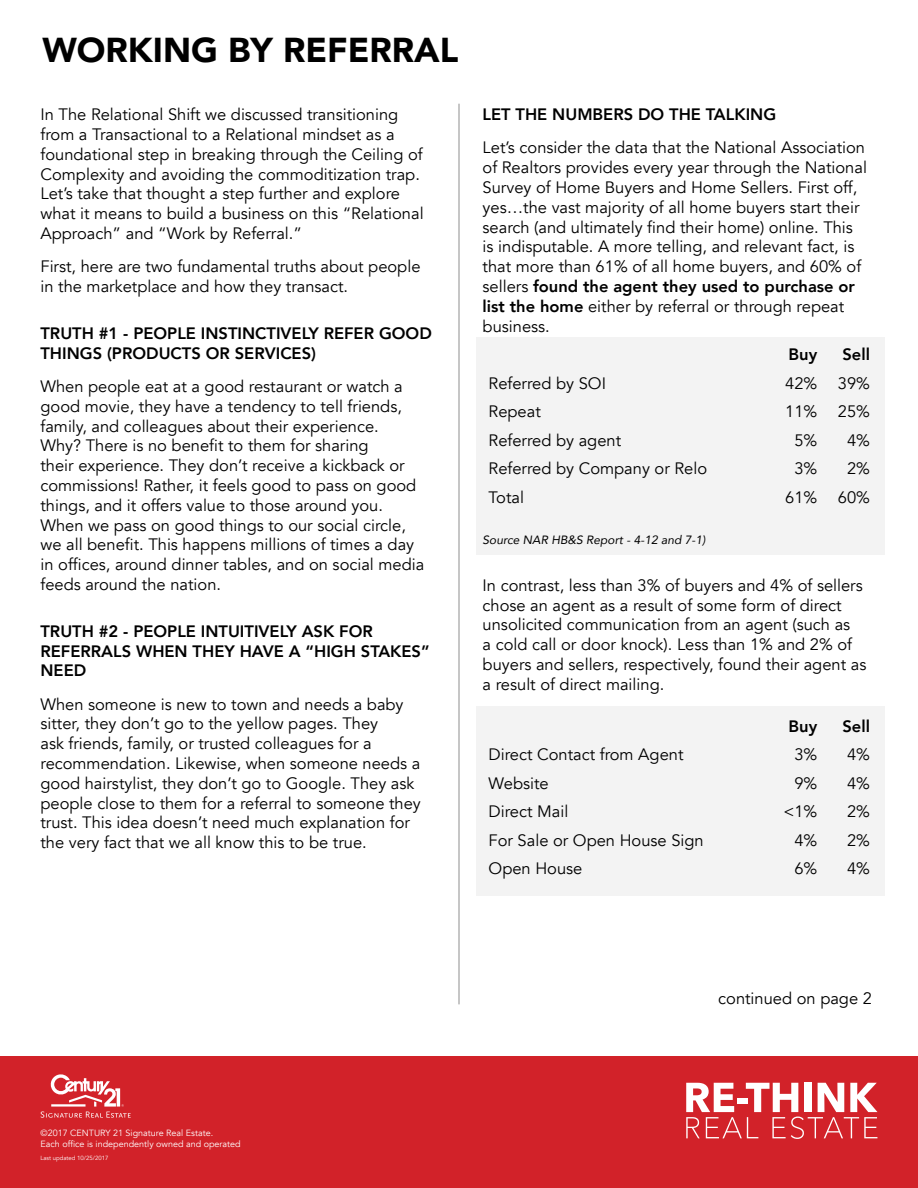
<style>
.page{position:relative;width:918px;height:1188px;background:#fff}
.page>*{position:absolute;margin:0;border:0;box-sizing:border-box;transform-origin:0 0}
.t1{font:900 34.5px "Avenir";color:#000}
.t2{font:16.5px/19.8px "Avenir";color:#000}
.t3{font:800 16.5px/19.8px "Avenir";color:#000}
.t4{font:italic 12px "Avenir";color:#000}
.t5{font:9px/10.8px "Avenir";color:#fff}
.t6{font:6px "Avenir";color:#fff}
.s1{font-weight:800}
</style>
<div class="page">
<div style="left:0;top:1056px;width:918px;height:132px;background:#d22229"></div>
<svg style="left:41px;top:1074px;width:90px;height:44px"></svg>
<svg style="left:686px;top:1083px;width:192px;height:56px"></svg>
<div style="left:476px;top:337px;width:408px;height:217px;background:#f3f3f3"></div>
<div style="left:476px;top:707px;width:408px;height:189px;background:#f3f3f3"></div>
<hr style="left:458px;top:104px;width:2px;height:900px;background:#000">
<h1 class="t1" style="left:42px;top:20px;width:417px">WORKING BY REFERRAL</h1>
<p class="t2" style="left:40px;top:105px;width:385px">In The Relational Shift we discussed transitioning from a Transactional to a Relational mindset as a foundational step in breaking through the Ceiling of Complexity and avoiding the commoditization trap.<br>Let’s take that thought a step further and explore what it means to build a business on this “Relational Approach” and “Work by Referral.”</p>
<p class="t2" style="left:40px;top:257px;width:382px">First, here are two fundamental truths about people in the marketplace and how they transact.</p>
<p class="t3" style="left:40px;top:323px;width:393px">TRUTH #1 - PEOPLE INSTINCTIVELY REFER GOOD<br>THINGS (PRODUCTS OR SERVICES)</p>
<p class="t2" style="left:40px;top:377px;width:385px">When people eat at a good restaurant or watch a good movie, they have a tendency to tell friends, family, and colleagues about their experience.<br>Why? There is no benefit to them for sharing<br>their experience. They don’t receive a kickback or commissions! Rather, it feels good to pass on good things, and it offers value to those around you.<br>When we pass on good things to our social circle, we all benefit. This happens millions of times a day in offices, around dinner tables, and on social media feeds around the nation.</p>
<p class="t3" style="left:40px;top:621px;width:391px">TRUTH #2 - PEOPLE INTUITIVELY ASK FOR<br>REFERRALS WHEN THEY HAVE A “HIGH STAKES”<br>NEED</p>
<p class="t2" style="left:40px;top:694px;width:382px">When someone is new to town and needs a baby sitter, they don’t go to the yellow pages. They<br>ask friends, family, or trusted colleagues for a recommendation. Likewise, when someone needs a good hairstylist, they don’t go to Google. They ask people close to them for a referral to someone they trust. This idea doesn’t need much explanation for the very fact that we all know this to be true.</p>
<p class="t3" style="left:483px;top:105px;width:295px">LET THE NUMBERS DO THE TALKING</p>
<p class="t2" style="left:483px;top:138px;width:386px">Let’s consider the data that the National Association of Realtors provides every year through the National Survey of Home Buyers and Home Sellers. First off, yes…the vast majority of all home buyers start their search (and ultimately find their home) online. This is indisputable. A more telling, and relevant fact, is that more than 61% of all home buyers, and 60% of sellers <span class="s1">found the agent they used to purchase or list the home</span> either by referral or through repeat business.</p>
<p class="t3" style="left:789px;top:345px;width:30px">Buy</p>
<p class="t3" style="left:842px;top:345px;width:29px">Sell</p>
<p class="t2" style="left:489px;top:373px;width:119px">Referred by SOI</p>
<p class="t2" style="left:785px;top:373px;width:34px">42%</p>
<p class="t2" style="left:838px;top:373px;width:34px">39%</p>
<p class="t2" style="left:489px;top:402px;width:54px">Repeat</p>
<p class="t2" style="left:785px;top:402px;width:34px">11%</p>
<p class="t2" style="left:838px;top:402px;width:34px">25%</p>
<p class="t2" style="left:489px;top:430px;width:134px">Referred by agent</p>
<p class="t2" style="left:794px;top:430px;width:24px">5%</p>
<p class="t2" style="left:847px;top:430px;width:24px">4%</p>
<p class="t2" style="left:489px;top:459px;width:220px">Referred by Company or Relo</p>
<p class="t2" style="left:794px;top:459px;width:24px">3%</p>
<p class="t2" style="left:847px;top:459px;width:24px">2%</p>
<p class="t2" style="left:489px;top:487px;width:37px">Total</p>
<p class="t2" style="left:785px;top:487px;width:34px">61%</p>
<p class="t2" style="left:838px;top:487px;width:34px">60%</p>
<p class="t4" style="left:483px;top:533px;width:224px">Source NAR HB&amp;S Report - 4-12 and 7-1)</p>
<p class="t2" style="left:483px;top:576px;width:385px">In contrast, less than 3% of buyers and 4% of sellers chose an agent as a result of some form of direct unsolicited communication from an agent (such as<br>a cold call or door knock). Less than 1% and 2% of buyers and sellers, respectively, found their agent as a result of direct mailing.</p>
<p class="t3" style="left:789px;top:716px;width:30px">Buy</p>
<p class="t3" style="left:842px;top:716px;width:29px">Sell</p>
<p class="t2" style="left:489px;top:745px;width:196px">Direct Contact from Agent</p>
<p class="t2" style="left:794px;top:745px;width:24px">3%</p>
<p class="t2" style="left:847px;top:745px;width:24px">4%</p>
<p class="t2" style="left:489px;top:774px;width:62px">Website</p>
<p class="t2" style="left:794px;top:774px;width:24px">9%</p>
<p class="t2" style="left:847px;top:774px;width:24px">4%</p>
<p class="t2" style="left:489px;top:802px;width:81px">Direct Mail</p>
<p class="t2" style="left:783px;top:802px;width:35px">&lt;1%</p>
<p class="t2" style="left:847px;top:802px;width:24px">2%</p>
<p class="t2" style="left:489px;top:831px;width:217px">For Sale or Open House Sign</p>
<p class="t2" style="left:794px;top:831px;width:24px">4%</p>
<p class="t2" style="left:847px;top:831px;width:24px">2%</p>
<p class="t2" style="left:489px;top:859px;width:95px">Open House</p>
<p class="t2" style="left:794px;top:859px;width:24px">6%</p>
<p class="t2" style="left:847px;top:859px;width:24px">4%</p>
<p class="t2" style="left:718px;top:989px;width:155px">continued on page 2</p>
<p class="t5" style="left:40px;top:1128px;width:202px">©2017 CENTURY 21 Signature Real Estate.<br>Each office is independently owned and operated</p>
<p class="t6" style="left:40px;top:1154px;width:69px">Last updated 10/25/2017</p>
</div>
